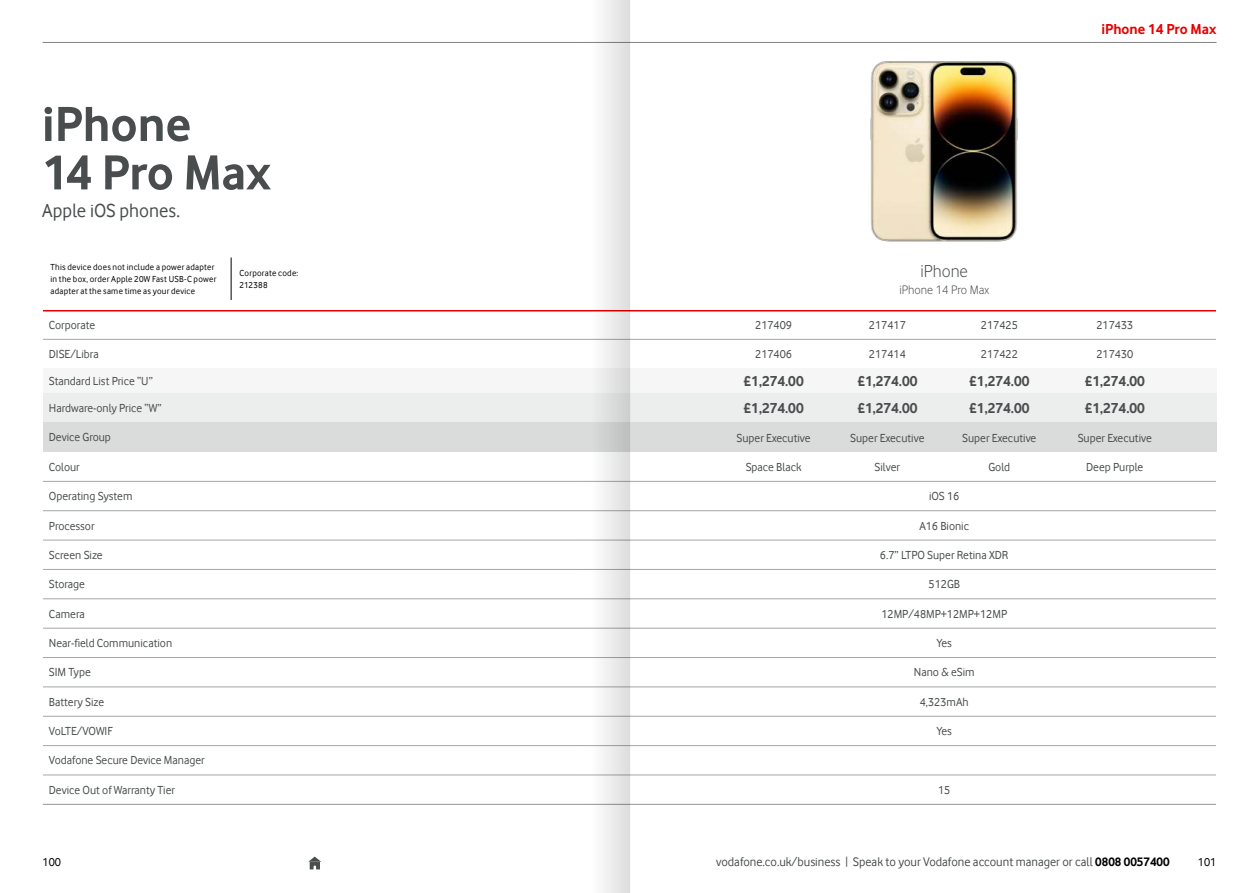
<style>
.page{position:relative;width:1259px;height:893px;background:#fff}
.page>*{position:absolute;margin:0;border:0;box-sizing:border-box;transform-origin:0 0}
.t1{font:700 51px/48.4px "Vodafone Rg";color:#494d4e}
.t2{font:19.5px "Vodafone Rg";color:#494d4e}
.t3{font:18px "Vodafone Lt";color:#494d4e}
.t4{font:700 15px/27.3px "Vodafone Rg";color:#494d4e}
.t5{font:700 15px "Vodafone Rg";color:#e60000}
.t6{font:12.75px "Vodafone Rg";color:#494d4e}
.t7{font:12.75px "Vodafone Lt";color:#494d4e}
.t8{font:12px "Vodafone Rg";color:#494d4e}
.t9{font:12px "Vodafone Rg";color:#000}
.t10{font:9px/12px "Vodafone Rg";letter-spacing:.025em;color:#000}
.s1{font-weight:700;color:#000}
</style>
<div class="page">
<hr style="left:43px;top:42px;width:1173px;height:1px;background:#808284">
<div style="left:43px;top:368px;width:1173px;height:25px;background:#f6f6f6"></div>
<div style="left:43px;top:393px;width:1173px;height:30px;background:#eceded"></div>
<div style="left:43px;top:423px;width:1173px;height:29px;background:#dadbdb"></div>
<hr style="left:43px;top:804px;width:1173px;height:1px;background:#939597">
<hr style="left:43px;top:339px;width:1173px;height:1px;background:#a4a6a6">
<hr style="left:43px;top:481px;width:1173px;height:1px;background:#a4a6a6">
<hr style="left:43px;top:510px;width:1173px;height:1px;background:#a4a6a6">
<hr style="left:43px;top:540px;width:1173px;height:1px;background:#a4a6a6">
<hr style="left:43px;top:569px;width:1173px;height:1px;background:#a4a6a6">
<hr style="left:43px;top:599px;width:1173px;height:1px;background:#a4a6a6">
<hr style="left:43px;top:628px;width:1173px;height:1px;background:#a4a6a6">
<hr style="left:43px;top:657px;width:1173px;height:1px;background:#a4a6a6">
<hr style="left:43px;top:687px;width:1173px;height:1px;background:#a4a6a6">
<hr style="left:43px;top:716px;width:1173px;height:1px;background:#a4a6a6">
<hr style="left:43px;top:745px;width:1173px;height:1px;background:#a4a6a6">
<hr style="left:43px;top:775px;width:1173px;height:1px;background:#a4a6a6">
<hr style="left:43px;top:310px;width:1173px;height:1px;background:#e60000">
<hr style="left:231px;top:257px;width:1px;height:43px;background:#000">
<img style="left:870px;top:61px;width:148px;height:181px">
<svg style="left:308px;top:856px;width:13px;height:13px"></svg>
<img style="left:578px;top:0;width:52px;height:893px">
<h1 class="t1" style="left:42px;top:102px;width:230px">iPhone<br>14 Pro Max</h1>
<h2 class="t2" style="left:42px;top:203px;width:140px">Apple iOS phones.</h2>
<p class="t10" style="left:51px;top:261px;width:167px">This device does not include a power adapter in the box, order Apple 20W Fast USB-C power adapter at the same time as your device</p>
<p class="t10" style="left:240px;top:267px;width:60px">Corporate code:<br>212388</p>
<p class="t8" style="left:49px;top:320px;width:48px">Corporate</p>
<p class="t8" style="left:49px;top:349px;width:51px">DISE/Libra</p>
<p class="t8" style="left:49px;top:376px;width:105px">Standard List Price “U”</p>
<p class="t8" style="left:49px;top:403px;width:114px">Hardware-only Price “W”</p>
<p class="t8" style="left:49px;top:432px;width:63px">Device Group</p>
<p class="t8" style="left:49px;top:462px;width:32px">Colour</p>
<p class="t8" style="left:49px;top:491px;width:85px">Operating System</p>
<p class="t8" style="left:49px;top:520px;width:47px">Processor</p>
<p class="t8" style="left:49px;top:550px;width:55px">Screen Size</p>
<p class="t8" style="left:49px;top:579px;width:38px">Storage</p>
<p class="t8" style="left:49px;top:608px;width:37px">Camera</p>
<p class="t8" style="left:49px;top:636px;width:125px">Near-field Communication</p>
<p class="t8" style="left:49px;top:667px;width:43px">SIM Type</p>
<p class="t8" style="left:49px;top:697px;width:57px">Battery Size</p>
<p class="t8" style="left:49px;top:726px;width:65px">VoLTE/VOWIF</p>
<p class="t8" style="left:49px;top:755px;width:157px">Vodafone Secure Device Manager</p>
<p class="t8" style="left:49px;top:785px;width:128px">Device Out of Warranty Tier</p>
<p class="t5" style="left:1101px;top:22px;width:116px">iPhone 14 Pro Max</p>
<p class="t8" style="left:755px;top:320px;width:38px">217409</p>
<p class="t8" style="left:755px;top:349px;width:38px">217406</p>
<p class="t4" style="left:743px;top:368px;width:62px">£1,274.00 £1,274.00</p>
<p class="t8" style="left:736px;top:432px;width:76px">Super Executive</p>
<p class="t8" style="left:746px;top:462px;width:57px">Space Black</p>
<h3 class="t3" style="left:920px;top:264px;width:49px">iPhone</h3>
<p class="t7" style="left:899px;top:284px;width:91px">iPhone 14 Pro Max</p>
<p class="t8" style="left:869px;top:320px;width:38px">217417</p>
<p class="t8" style="left:869px;top:349px;width:38px">217414</p>
<p class="t4" style="left:857px;top:368px;width:62px">£1,274.00 £1,274.00</p>
<p class="t8" style="left:850px;top:432px;width:76px">Super Executive</p>
<p class="t8" style="left:874px;top:462px;width:27px">Silver</p>
<p class="t8" style="left:981px;top:320px;width:38px">217425</p>
<p class="t8" style="left:981px;top:349px;width:38px">217422</p>
<p class="t4" style="left:969px;top:368px;width:62px">£1,274.00 £1,274.00</p>
<p class="t8" style="left:962px;top:432px;width:76px">Super Executive</p>
<p class="t8" style="left:988px;top:462px;width:23px">Gold</p>
<p class="t8" style="left:929px;top:491px;width:32px">iOS 16</p>
<p class="t8" style="left:919px;top:520px;width:51px">A16 Bionic</p>
<p class="t8" style="left:880px;top:550px;width:130px">6.7” LTPO Super Retina XDR</p>
<p class="t8" style="left:928px;top:579px;width:33px">512GB</p>
<p class="t8" style="left:881px;top:609px;width:127px">12MP/48MP+12MP+12MP</p>
<p class="t8" style="left:936px;top:638px;width:17px">Yes</p>
<p class="t8" style="left:914px;top:667px;width:62px">Nano &amp; eSim</p>
<p class="t8" style="left:919px;top:697px;width:50px">4,323mAh</p>
<p class="t8" style="left:936px;top:726px;width:17px">Yes</p>
<p class="t8" style="left:938px;top:785px;width:14px">15</p>
<p class="t8" style="left:1096px;top:320px;width:38px">217433</p>
<p class="t8" style="left:1096px;top:349px;width:38px">217430</p>
<p class="t4" style="left:1084px;top:368px;width:62px">£1,274.00 £1,274.00</p>
<p class="t8" style="left:1077px;top:432px;width:76px">Super Executive</p>
<p class="t8" style="left:1086px;top:462px;width:59px">Deep Purple</p>
<p class="t9" style="left:43px;top:857px;width:20px">100</p>
<p class="t6" style="left:716px;top:857px;width:455px">vodafone.co.uk/business | Speak to your Vodafone account manager or call <span class="s1">0808 0057400</span></p>
<p class="t9" style="left:1198px;top:857px;width:20px">101</p>
</div>
